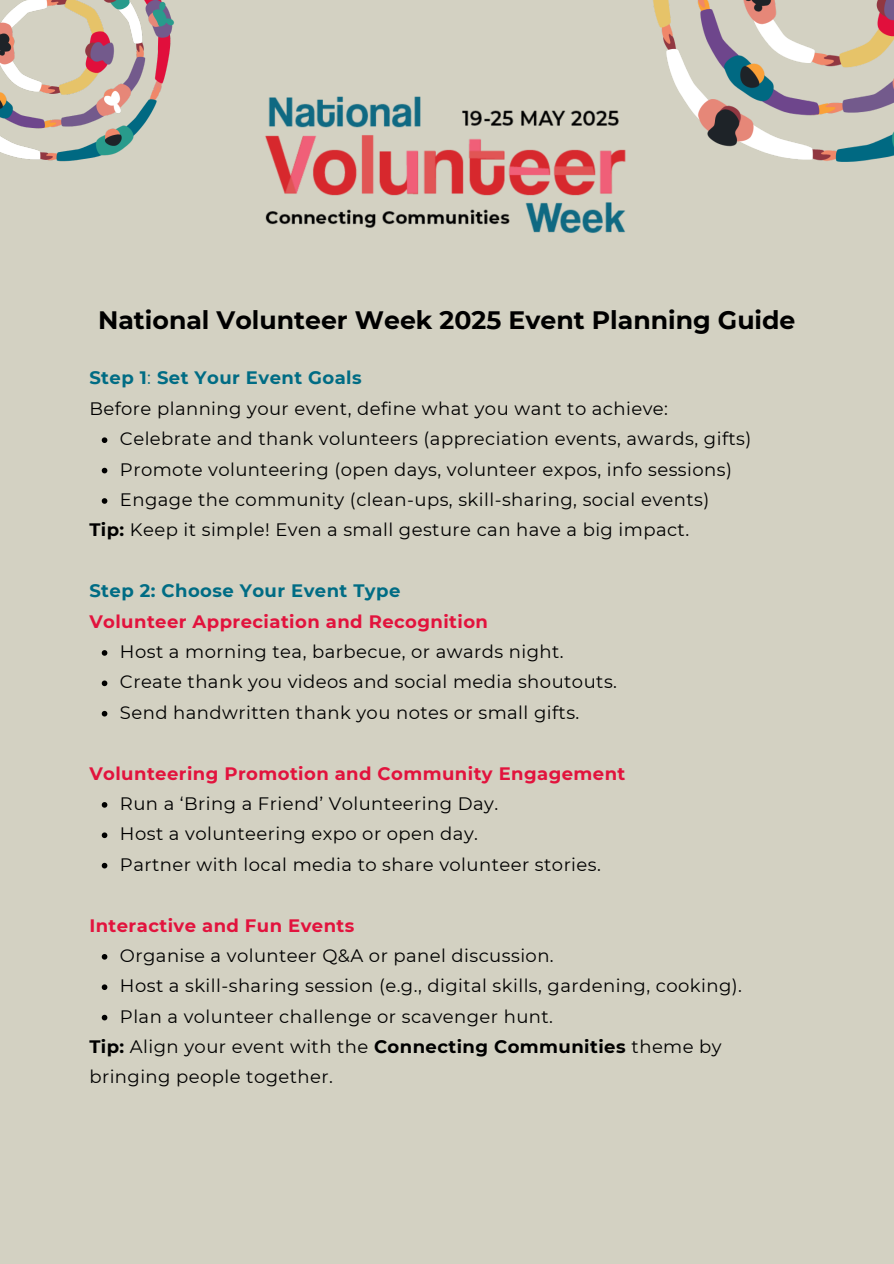
<style>
.page{position:relative;width:894px;height:1264px;background:#fff}
.page>*{position:absolute;margin:0;border:0;box-sizing:border-box;transform-origin:0 0}
.t1{font:700 25.2px "Montserrat";color:#000}
.t2{font:18px/30.3px "Montserrat";letter-spacing:.025em;color:#000}
.t3{font:700 18px/30.3px "Montserrat";letter-spacing:.025em;color:#e2133d}
.t4{font:700 18px "Montserrat";letter-spacing:.025em;color:#006c84}
.s1{font-weight:400}
.s2{font-weight:700}
.s3{color:#006c84}
</style>
<div class="page">
<div style="left:0;top:0;width:893px;height:1263px;background:#d3d1c2"></div>
<svg style="left:102px;top:437px;width:5px;height:6px"></svg>
<svg style="left:102px;top:468px;width:5px;height:5px"></svg>
<svg style="left:102px;top:498px;width:5px;height:6px"></svg>
<svg style="left:102px;top:650px;width:5px;height:5px"></svg>
<svg style="left:102px;top:680px;width:5px;height:6px"></svg>
<svg style="left:102px;top:711px;width:5px;height:5px"></svg>
<svg style="left:102px;top:802px;width:5px;height:5px"></svg>
<svg style="left:102px;top:832px;width:5px;height:6px"></svg>
<svg style="left:102px;top:862px;width:5px;height:6px"></svg>
<svg style="left:102px;top:954px;width:5px;height:5px"></svg>
<svg style="left:102px;top:984px;width:5px;height:6px"></svg>
<svg style="left:102px;top:1014px;width:5px;height:6px"></svg>
<img style="left:0;top:0;width:174px;height:162px">
<img style="left:653px;top:0;width:240px;height:162px">
<img style="left:265px;top:79px;width:417px;height:154px">
<p class="t1" style="left:98px;top:305px;width:698px">National Volunteer Week 2025 Event Planning Guide</p>
<p class="t4" style="left:89px;top:367px;width:274px">Step 1<span class="s1">:</span> Set Your Event Goals</p>
<p class="t2" style="left:89px;top:393px;width:580px">Before planning your event, define what you want to achieve:</p>
<h1 class="t2" style="left:120px;top:423px;width:632px">Celebrate and thank volunteers (appreciation events, awards, gifts)</h1>
<p class="t2" style="left:120px;top:454px;width:613px">Promote volunteering (open days, volunteer expos, info sessions)</p>
<p class="t2" style="left:120px;top:484px;width:590px">Engage the community (clean-ups, skill-sharing, social events)</p>
<p class="t2" style="left:89px;top:515px;width:601px"><span class="s2">Tip:</span> Keep it simple! Even a small gesture can have a big impact.</p>
<p class="t3" style="left:89px;top:575px;width:400px"><span class="s3">Step 2: Choose Your Event Type<br></span>Volunteer Appreciation and Recognition</p>
<p class="t2" style="left:120px;top:636px;width:445px">Host a morning tea, barbecue, or awards night.</p>
<p class="t2" style="left:120px;top:666px;width:498px">Create thank you videos and social media shoutouts.</p>
<h2 class="t2" style="left:120px;top:697px;width:461px">Send handwritten thank you notes or small gifts.</h2>
<p class="t3" style="left:89px;top:758px;width:537px">Volunteering Promotion and Community Engagement</p>
<p class="t2" style="left:120px;top:788px;width:379px">Run a ‘Bring a Friend’ Volunteering Day.</p>
<p class="t2" style="left:120px;top:818px;width:359px">Host a volunteering expo or open day.</p>
<h2 class="t2" style="left:120px;top:849px;width:482px">Partner with local media to share volunteer stories.</h2>
<p class="t3" style="left:89px;top:909px;width:266px">Interactive and Fun Events</p>
<p class="t2" style="left:120px;top:940px;width:435px">Organise a volunteer Q&amp;A or panel discussion.</p>
<p class="t2" style="left:120px;top:970px;width:623px">Host a skill-sharing session (e.g., digital skills, gardening, cooking).</p>
<h2 class="t2" style="left:120px;top:1001px;width:434px">Plan a volunteer challenge or scavenger hunt.</h2>
<p class="t2" style="left:89px;top:1031px;width:633px"><span class="s2">Tip:</span> Align your event with the <span class="s2">Connecting Communities</span> theme by bringing people together.</p>
</div>
